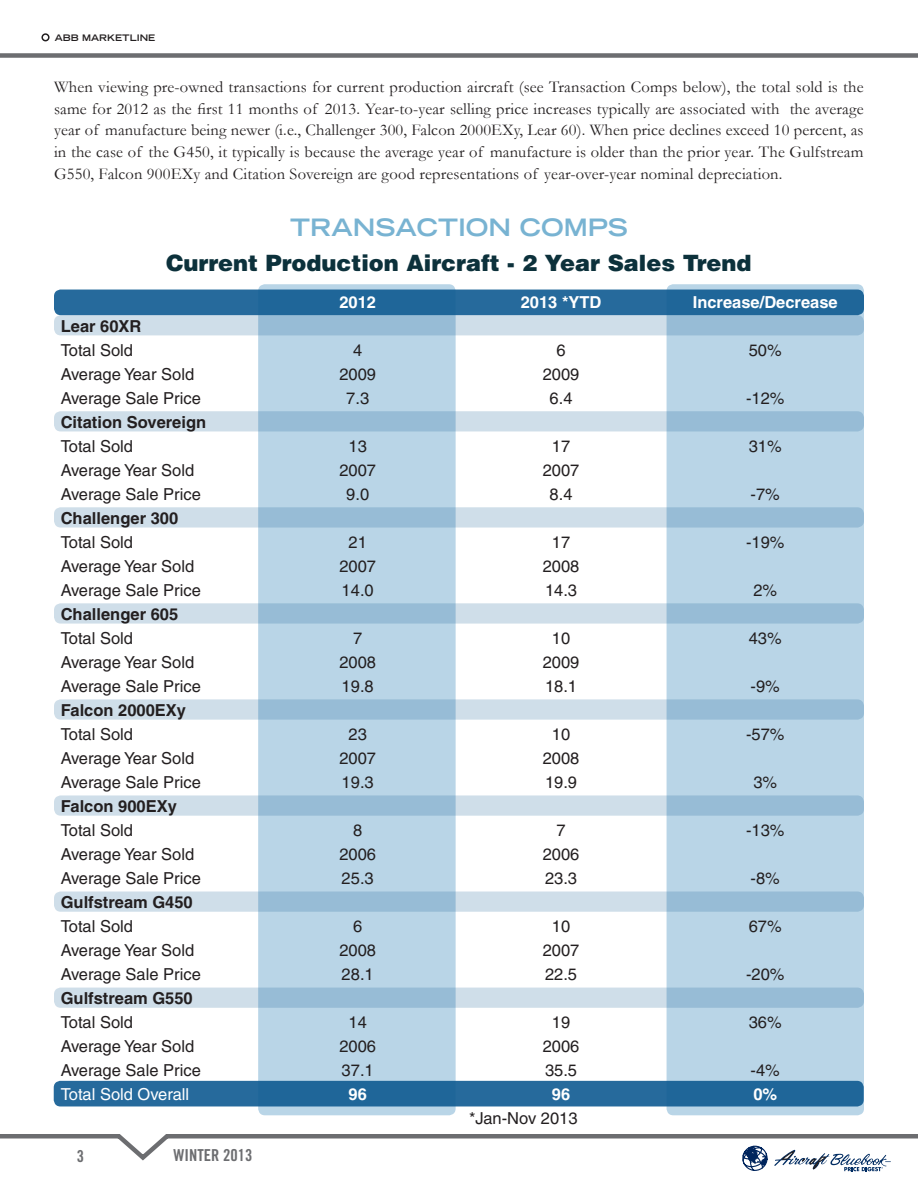
<style>
.page{position:relative;width:918px;height:1188px;background:#fff}
.page>*{position:absolute;margin:0;border:0;box-sizing:border-box;transform-origin:0 0}
.t1{font:700 expanded 24px "Trade Gothic LT Std";color:#78b3d2}
.t2{font:900 22.5px "Helvetica";color:#0c313b}
.t3{font:16.5px/24px "Helvetica";color:#231f20;text-align:center}
.t4{font:16.5px/21.8px "Garamond";letter-spacing:.01em;color:#231f20;text-align:justify}
.t5{font:700 16.5px "Helvetica";color:#231f20}
.t6{font:700 16.5px "Helvetica";color:#fff}
.t7{font:16.5px "Helvetica";color:#fff}
.t8{font:16.5px "Trade Gothic LT Std Bd Cn 20";color:#6c6d70}
.t9{font:700 expanded 9px "Trade Gothic LT Std";color:#231f20}
</style>
<div class="page">
<svg style="left:0;top:1134px;width:918px;height:38px"></svg>
<div style="left:41px;top:33px;width:9px;height:8px;border:2px solid #231f20;border-radius:50%"></div>
<div style="left:0;top:53px;width:918px;height:5px;background:#6c6d70"></div>
<div style="left:258px;top:284px;width:198px;height:831px;background:#b9d5e7;border-radius:7px"></div>
<div style="left:667px;top:284px;width:197px;height:831px;background:#b9d5e7;border-radius:7px"></div>
<div style="left:54px;top:1081px;width:810px;height:25px;background:#266a9c;border-radius:7px"></div>
<div style="left:54px;top:290px;width:810px;height:25px;background:#266a9c;border-radius:7px"></div>
<svg style="left:54px;top:315px;width:810px;height:20px;background:#b2ccdf"></svg>
<svg style="left:54px;top:411px;width:810px;height:20px;background:#b4cddf"></svg>
<svg style="left:54px;top:507px;width:810px;height:21px;background:#b5cee0"></svg>
<svg style="left:54px;top:699px;width:810px;height:21px;background:#b5cee0"></svg>
<svg style="left:54px;top:795px;width:810px;height:21px;background:#b5cee0"></svg>
<svg style="left:54px;top:988px;width:810px;height:20px;background:#b4cddf"></svg>
<svg style="left:54px;top:603px;width:810px;height:21px;background:#b5cee0"></svg>
<svg style="left:54px;top:892px;width:810px;height:20px;background:#b4cddf"></svg>
<p class="t9" style="left:55px;top:32px;width:102px">ABB MARKETLINE</p>
<p class="t4" style="left:54px;top:75px;width:811px">When viewing pre-owned transactions for current production aircraft (see Transaction Comps below), the total sold is the same for 2012 as the first 11 months of 2013. Year-to-year selling price increases typically are associated with the average year of manufacture being newer (i.e., Challenger 300, Falcon 2000EXy, Lear 60). When price declines exceed 10 percent, as in the case of the G450, it typically is because the average year of manufacture is older than the prior year. The Gulfstream G550, Falcon 900EXy and Citation Sovereign are good representations of year-over-year nominal depreciation.</p>
<h1 class="t1" style="left:290px;top:212px;width:41px">TRANSACTION</h1>
<h1 class="t1" style="left:520px;top:212px;width:44px">COMPS</h1>
<h2 class="t2" style="left:166px;top:248px;width:587px">Current Production Aircraft - 2 Year Sales Trend</h2>
<p class="t5" style="left:61px;top:316px;width:82px">Lear 60XR</p>
<p class="t3" style="left:61px;top:338px;width:142px;text-align:left">Total Sold<br>Average Year Sold<br>Average Sale Price</p>
<p class="t5" style="left:61px;top:412px;width:147px">Citation Sovereign</p>
<p class="t3" style="left:61px;top:434px;width:142px;text-align:left">Total Sold<br>Average Year Sold<br>Average Sale Price</p>
<p class="t5" style="left:61px;top:508px;width:119px">Challenger 300</p>
<p class="t3" style="left:61px;top:530px;width:142px;text-align:left">Total Sold<br>Average Year Sold<br>Average Sale Price</p>
<p class="t5" style="left:61px;top:604px;width:119px">Challenger 605</p>
<p class="t3" style="left:61px;top:626px;width:142px;text-align:left">Total Sold<br>Average Year Sold<br>Average Sale Price</p>
<p class="t5" style="left:61px;top:700px;width:127px">Falcon 2000EXy</p>
<p class="t3" style="left:61px;top:722px;width:142px;text-align:left">Total Sold<br>Average Year Sold<br>Average Sale Price</p>
<p class="t5" style="left:61px;top:796px;width:118px">Falcon 900EXy</p>
<p class="t3" style="left:61px;top:818px;width:142px;text-align:left">Total Sold<br>Average Year Sold<br>Average Sale Price</p>
<p class="t5" style="left:61px;top:892px;width:134px">Gulfstream G450</p>
<p class="t3" style="left:61px;top:914px;width:142px;text-align:left">Total Sold<br>Average Year Sold<br>Average Sale Price</p>
<p class="t5" style="left:61px;top:988px;width:134px">Gulfstream G550</p>
<p class="t3" style="left:61px;top:1010px;width:142px;text-align:left">Total Sold<br>Average Year Sold<br>Average Sale Price</p>
<p class="t7" style="left:61px;top:1084px;width:130px">Total Sold Overall</p>
<p class="t8" style="left:77px;top:1146px;width:9px">3</p>
<p class="t8" style="left:174px;top:1145px;width:80px">WINTER 2013</p>
<p class="t6" style="left:339px;top:292px;width:38px">2012</p>
<p class="t3" style="left:339px;top:338px;width:38px">4<br>2009<br>7.3</p>
<p class="t3" style="left:339px;top:434px;width:38px">13<br>2007<br>9.0</p>
<p class="t3" style="left:339px;top:530px;width:38px">21<br>2007<br>14.0</p>
<p class="t3" style="left:339px;top:626px;width:38px">7<br>2008<br>19.8</p>
<p class="t3" style="left:339px;top:722px;width:38px">23<br>2007<br>19.3</p>
<p class="t3" style="left:339px;top:818px;width:38px">8<br>2006<br>25.3</p>
<p class="t3" style="left:339px;top:914px;width:38px">6<br>2008<br>28.1</p>
<p class="t3" style="left:339px;top:1010px;width:38px">14<br>2006<br>37.1</p>
<p class="t6" style="left:349px;top:1084px;width:20px">96</p>
<p class="t6" style="left:521px;top:292px;width:82px">2013 *YTD</p>
<p class="t3" style="left:543px;top:338px;width:38px">6<br>2009<br>6.4</p>
<p class="t3" style="left:543px;top:434px;width:38px">17<br>2007<br>8.4</p>
<p class="t3" style="left:543px;top:530px;width:38px">17<br>2008<br>14.3</p>
<p class="t3" style="left:543px;top:626px;width:38px">10<br>2009<br>18.1</p>
<p class="t3" style="left:543px;top:722px;width:38px">10<br>2008<br>19.9</p>
<p class="t3" style="left:543px;top:818px;width:38px">7<br>2006<br>23.3</p>
<p class="t3" style="left:543px;top:914px;width:38px">10<br>2007<br>22.5</p>
<p class="t3" style="left:543px;top:1010px;width:38px">19<br>2006<br>35.5</p>
<p class="t6" style="left:552px;top:1084px;width:20px">96</p>
<p class="t3" style="left:469px;top:1106px;width:110px">*Jan-Nov 2013</p>
<p class="t6" style="left:693px;top:292px;width:146px">Increase/Decrease</p>
<p class="t3" style="left:749px;top:338px;width:35px">50%</p>
<p class="t3" style="left:746px;top:386px;width:40px">-12%</p>
<p class="t3" style="left:749px;top:434px;width:35px">31%</p>
<p class="t3" style="left:751px;top:482px;width:31px">-7%</p>
<p class="t3" style="left:746px;top:530px;width:40px">-19%</p>
<p class="t3" style="left:753px;top:578px;width:25px">2%</p>
<p class="t3" style="left:749px;top:626px;width:35px">43%</p>
<p class="t3" style="left:751px;top:674px;width:31px">-9%</p>
<p class="t3" style="left:746px;top:722px;width:40px">-57%</p>
<p class="t3" style="left:753px;top:770px;width:25px">3%</p>
<p class="t3" style="left:746px;top:818px;width:40px">-13%</p>
<p class="t3" style="left:751px;top:866px;width:31px">-8%</p>
<p class="t3" style="left:749px;top:914px;width:35px">67%</p>
<p class="t3" style="left:746px;top:962px;width:40px">-20%</p>
<p class="t3" style="left:749px;top:1010px;width:35px">36%</p>
<p class="t3" style="left:751px;top:1058px;width:31px">-4%</p>
<p class="t6" style="left:753px;top:1084px;width:25px">0%</p>
</div>
